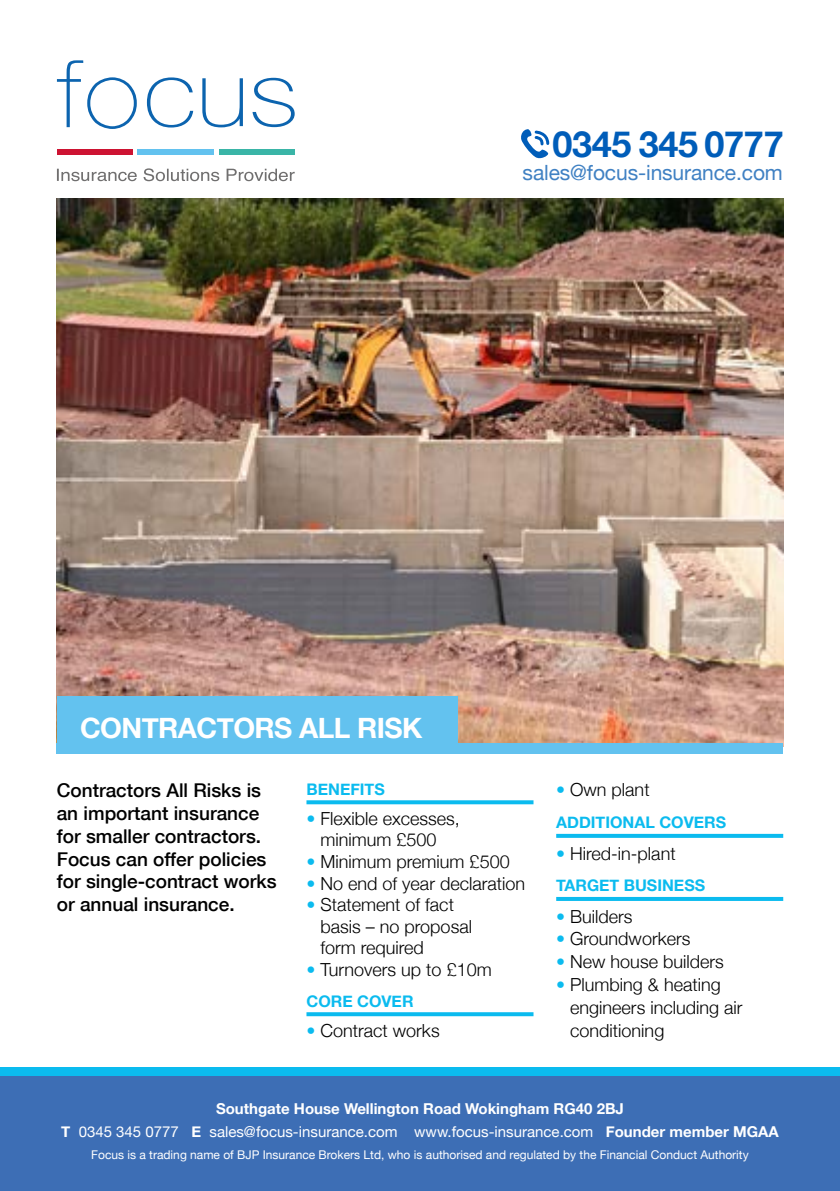
<style>
.page{position:relative;width:840px;height:1191px;background:#fff}
.page>*{position:absolute;margin:0;border:0;box-sizing:border-box;transform-origin:0 0}
.t1{font:700 36px "Helvetica Neue";letter-spacing:-.01em;color:#005db9}
.t2{font:700 28px "Helvetica Neue";letter-spacing:-.02em;color:#fff}
.t3{font:21px "Helvetica Neue";letter-spacing:-.005em;color:#4081c3}
.t4{font:500 19px/22.8px "Helvetica Neue";color:#000}
.t5{font:300 18px/21.6px "Helvetica Neue";color:#000}
.t6{font:700 16px "Helvetica Neue";color:#0bbbef}
.t7{font:700 15px/22.4px "Helvetica Neue";color:#fff;text-align:center}
.t8{font:12px "Helvetica Neue";color:#fff}
.s1{color:#0bbbef}
.s2{font-weight:400}
</style>
<div class="page">
<img style="left:57px;top:198px;width:725px;height:545px">
<div style="left:0;top:1067px;width:839px;height:124px;background:#0bbbef"></div>
<div style="left:0;top:1076px;width:839px;height:115px;background:#3d6eb5"></div>
<svg style="left:147px;top:77px;width:46px;height:50px"></svg>
<svg style="left:202px;top:78px;width:41px;height:49px"></svg>
<svg style="left:252px;top:78px;width:42px;height:49px"></svg>
<svg style="left:57px;top:60px;width:80px;height:69px"></svg>
<div style="left:57px;top:149px;width:75px;height:6px;background:#cd1332"></div>
<div style="left:219px;top:149px;width:75px;height:6px;background:#3ab5a7"></div>
<div style="left:137px;top:149px;width:77px;height:6px;background:#63c2ef"></div>
<svg style="left:57px;top:168px;width:237px;height:13px"></svg>
<div style="left:57px;top:743px;width:725px;height:11px;background:#63c2ef"></div>
<div style="left:57px;top:696px;width:400px;height:53px;background:#63c2ef"></div>
<svg style="left:521px;top:129px;width:29px;height:30px"></svg>
<svg style="left:306px;top:800px;width:227px;height:4px"></svg>
<svg style="left:306px;top:1012px;width:227px;height:4px"></svg>
<svg style="left:556px;top:834px;width:226px;height:4px"></svg>
<hr style="left:556px;top:897px;width:226px;height:4px;background:#0bbbef">
<h1 class="t1" style="left:552px;top:116px;width:232px">0345 345 0777</h1>
<p class="t3" style="left:522px;top:157px;width:261px">sales@focus-insurance.com</p>
<h2 class="t2" style="left:80px;top:706px;width:343px">CONTRACTORS ALL RISK</h2>
<p class="t4" style="left:57px;top:778px;width:221px">Contractors All Risks is an important insurance for smaller contractors.<br>Focus can offer policies for single-contract works or annual insurance.</p>
<p class="t6" style="left:306px;top:776px;width:80px">BENEFITS</p>
<p class="t5" style="left:306px;top:806px;width:155px;text-align:center"><span class="s1">•</span> Flexible excesses, minimum £500</p>
<p class="t5" style="left:306px;top:849px;width:205px"><span class="s1">•</span> Minimum premium £500</p>
<p class="t5" style="left:306px;top:871px;width:220px"><span class="s1">•</span> No end of year declaration</p>
<p class="t5" style="left:320px;top:893px;width:153px;text-indent:-14px"><span class="s1">•</span> Statement of fact basis – no proposal form required</p>
<p class="t5" style="left:306px;top:957px;width:187px"><span class="s1">•</span> Turnovers up to £10m</p>
<p class="t6" style="left:306px;top:988px;width:108px">CORE COVER</p>
<p class="t5" style="left:306px;top:1018px;width:135px"><span class="s1">•</span> Contract works</p>
<p class="t5" style="left:556px;top:778px;width:95px"><span class="s1">•</span> Own plant</p>
<p class="t6" style="left:556px;top:810px;width:171px">ADDITIONAL COVERS</p>
<p class="t5" style="left:556px;top:841px;width:121px"><span class="s1">•</span> Hired-in-plant</p>
<p class="t6" style="left:556px;top:873px;width:150px">TARGET BUSINESS</p>
<p class="t5" style="left:556px;top:904px;width:78px"><span class="s1">•</span> Builders</p>
<p class="t5" style="left:556px;top:927px;width:136px"><span class="s1">•</span> Groundworkers</p>
<p class="t5" style="left:556px;top:950px;width:169px"><span class="s1">•</span> New house builders</p>
<p class="t5" style="left:570px;top:972px;width:174px;line-height:22.8px;text-indent:-14px"><span class="s1">•</span> Plumbing &amp; heating engineers including air conditioning</p>
<p class="t7" style="left:61px;top:1098px;width:718px">Southgate House Wellington Road Wokingham RG40 2BJ<br>T <span class="s2">0345 345 0777</span> E <span class="s2">sales@focus-insurance.com www.focus-insurance.com</span> Founder member MGAA</p>
<p class="t8" style="left:91px;top:1146px;width:658px">Focus is a trading name of BJP Insurance Brokers Ltd, who is authorised and regulated by the Financial Conduct Authority</p>
</div>
